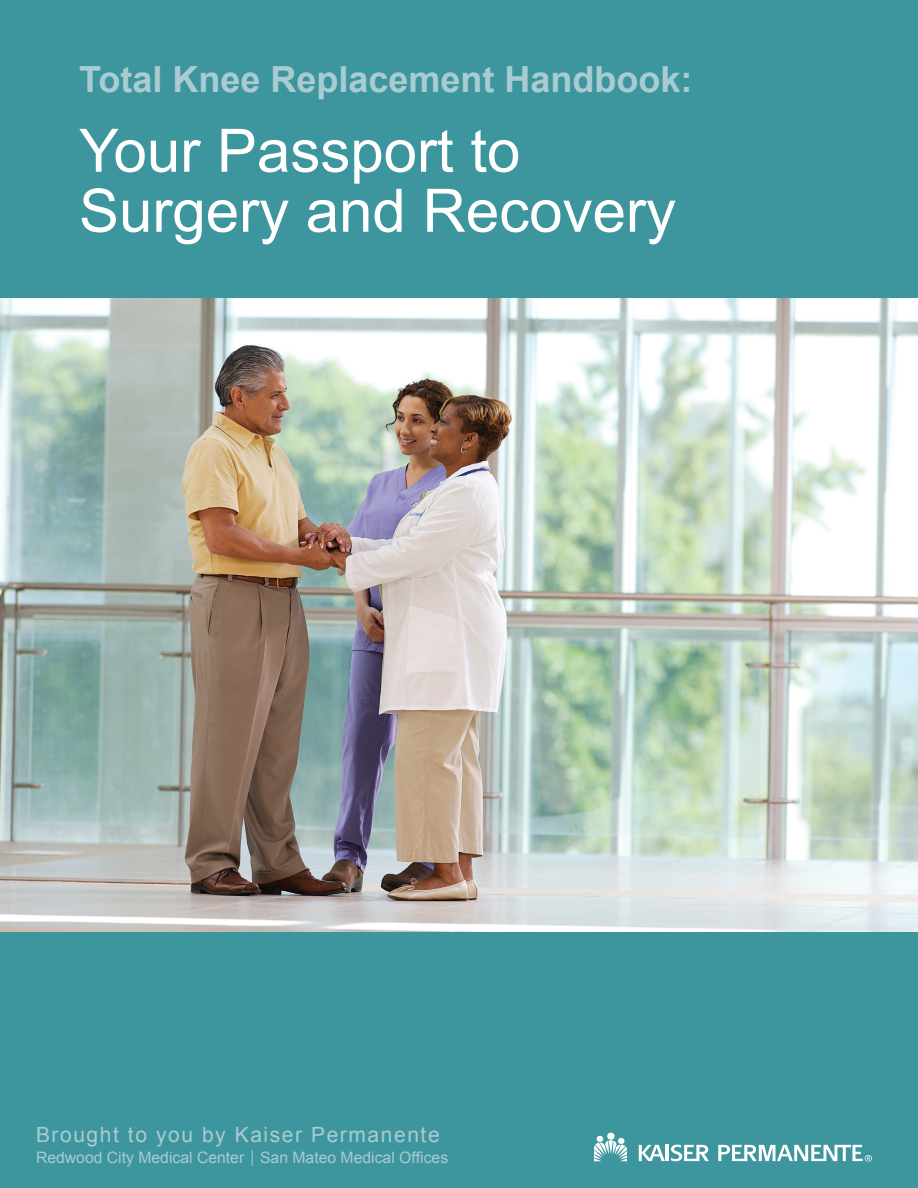
<style>
.page{position:relative;width:918px;height:1188px;background:#3d959e}
.page>*{position:absolute;margin:0;border:0;box-sizing:border-box;transform-origin:0 0}
.t1{font:60px/60px "Arial";color:#fff}
.t2{font:700 36px "Arial";color:#a9ccd2}
.t3{font:21px "Arial";letter-spacing:.075em;color:#a9ccd2}
.t4{font:15.75px "Arial";color:#a9ccd2}
</style>
<div class="page">
<svg style="left:594px;top:1135px;width:33px;height:26px"></svg>
<div style="left:607px;top:1133px;width:8px;height:7px;background:#fff;border-radius:50%"></div>
<hr style="left:666px;top:1145px;width:3px;height:16px;background:#fff">
<svg style="left:639px;top:1145px;width:26px;height:16px"></svg>
<svg style="left:671px;top:1145px;width:38px;height:16px"></svg>
<svg style="left:718px;top:1145px;width:154px;height:17px"></svg>
<img style="left:0;top:298px;width:918px;height:634px">
<h2 class="t2" style="left:79px;top:56px;width:615px">Total Knee Replacement Handbook:</h2>
<h1 class="t1" style="left:79px;top:121px;width:598px">Your Passport to<br>Surgery and Recovery</h1>
<h3 class="t3" style="left:36px;top:1121px;width:405px">Brought to you by Kaiser Permanente</h3>
<p class="t4" style="left:36px;top:1147px;width:414px">Redwood City Medical Center San Mateo Medical Offices</p>
</div>
